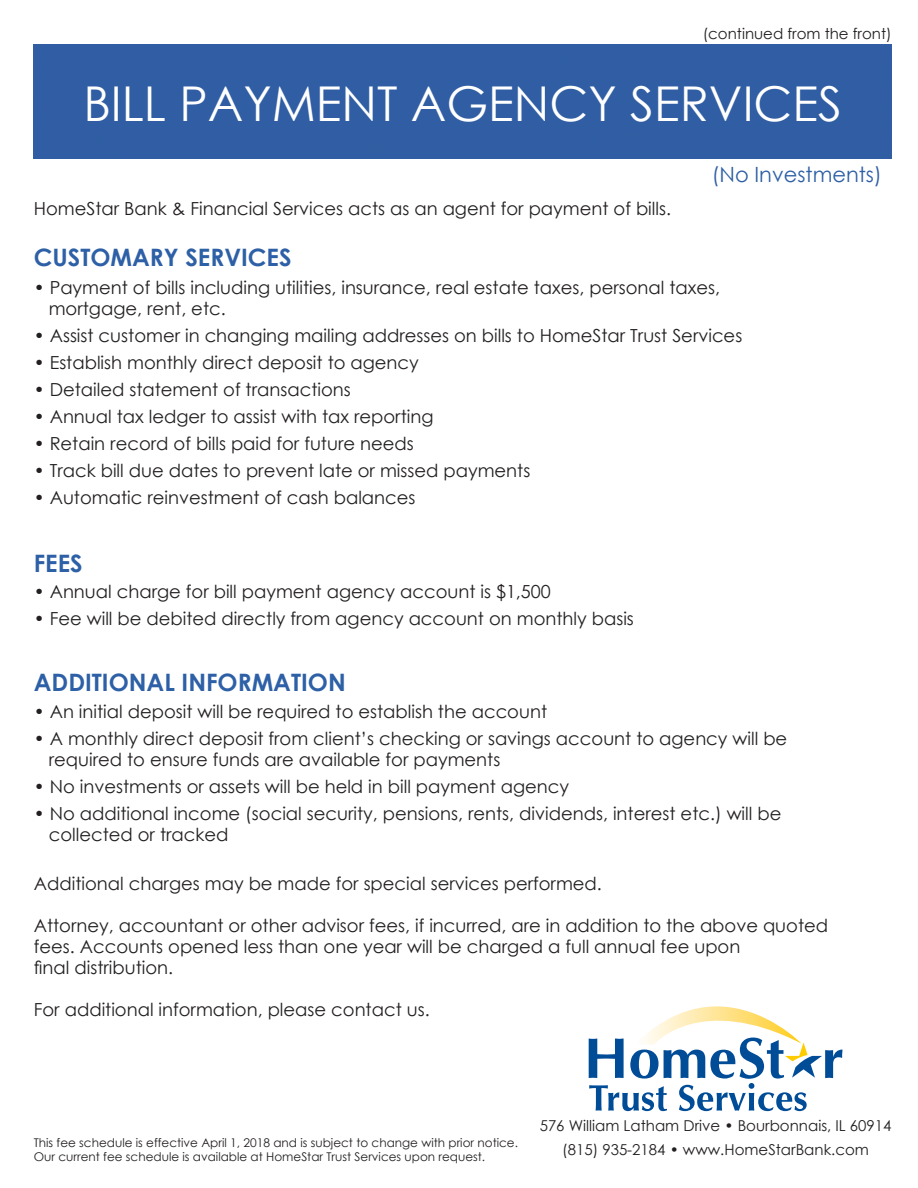
<style>
.page{position:relative;width:918px;height:1188px;background:#fff}
.page>*{position:absolute;margin:0;border:0;box-sizing:border-box;transform-origin:0 0}
.t1{font:48px "Century Gothic";color:#fff}
.t2{font:700 24px "Century Gothic";color:#2d60a6}
.t3{font:21px "Century Gothic";color:#2e5fa5}
.t4{font:18px "Century Gothic";color:#231f20}
.t5{font:15px "Century Gothic";color:#231f20}
.t6{font:12px/14.4px "Century Gothic";color:#231f20}
</style>
<div class="page">
<div style="left:34px;top:45px;width:858px;height:113px;background:#305da3"></div>
<svg style="left:589px;top:1006px;width:254px;height:105px"></svg>
<p class="t5" style="left:703px;top:23px;width:190px">(continued from the front)</p>
<p class="t1" style="left:83px;top:70px;width:760px">BILL PAYMENT AGENCY SERVICES</p>
<p class="t4" style="left:34px;top:196px;width:639px">HomeStar Bank &amp; Financial Services acts as an agent for payment of bills.</p>
<p class="t2" style="left:34px;top:239px;width:259px">CUSTOMARY SERVICES</p>
<p class="t3" style="left:712px;top:160px;width:172px">(No Investments)</p>
<p class="t4" style="left:34px;top:275px;width:688px">• Payment of bills including utilities, insurance, real estate taxes, personal taxes,</p>
<p class="t4" style="left:49px;top:296px;width:178px">mortgage, rent, etc.</p>
<p class="t4" style="left:34px;top:323px;width:710px">• Assist customer in changing mailing addresses on bills to HomeStar Trust Services</p>
<p class="t4" style="left:34px;top:350px;width:387px">• Establish monthly direct deposit to agency</p>
<p class="t4" style="left:34px;top:377px;width:319px">• Detailed statement of transactions</p>
<p class="t4" style="left:34px;top:404px;width:401px">• Annual tax ledger to assist with tax reporting</p>
<p class="t4" style="left:34px;top:431px;width:382px">• Retain record of bills paid for future needs</p>
<p class="t4" style="left:34px;top:458px;width:498px">• Track bill due dates to prevent late or missed payments</p>
<p class="t4" style="left:34px;top:485px;width:383px">• Automatic reinvestment of cash balances</p>
<p class="t2" style="left:34px;top:545px;width:50px">FEES</p>
<p class="t4" style="left:34px;top:579px;width:519px">• Annual charge for bill payment agency account is $1,500</p>
<p class="t4" style="left:34px;top:606px;width:602px">• Fee will be debited directly from agency account on monthly basis</p>
<p class="t2" style="left:34px;top:664px;width:313px">ADDITIONAL INFORMATION</p>
<p class="t4" style="left:34px;top:699px;width:515px">• An initial deposit will be required to establish the account</p>
<p class="t4" style="left:34px;top:726px;width:755px">• A monthly direct deposit from client’s checking or savings account to agency will be</p>
<p class="t4" style="left:49px;top:747px;width:453px">required to ensure funds are available for payments</p>
<p class="t4" style="left:34px;top:774px;width:537px">• No investments or assets will be held in bill payment agency</p>
<p class="t4" style="left:34px;top:801px;width:749px">• No additional income (social security, pensions, rents, dividends, interest etc.) will be</p>
<p class="t4" style="left:49px;top:822px;width:181px">collected or tracked</p>
<p class="t4" style="left:34px;top:871px;width:570px">Additional charges may be made for special services performed.</p>
<p class="t4" style="left:34px;top:913px;width:796px">Attorney, accountant or other advisor fees, if incurred, are in addition to the above quoted</p>
<p class="t4" style="left:34px;top:934px;width:708px">fees. Accounts opened less than one year will be charged a full annual fee upon</p>
<p class="t4" style="left:34px;top:955px;width:141px">final distribution.</p>
<p class="t4" style="left:34px;top:997px;width:397px">For additional information, please contact us.</p>
<p class="t6" style="left:34px;top:1135px;width:486px">This fee schedule is effective April 1, 2018 and is subject to change with prior notice.<br>Our current fee schedule is available at HomeStar Trust Services upon request.</p>
<p class="t5" style="left:540px;top:1115px;width:353px">576 William Latham Drive • Bourbonnais, IL 60914</p>
<p class="t5" style="left:562px;top:1139px;width:308px">(815) 935-2184 • www.HomeStarBank.com</p>
</div>
